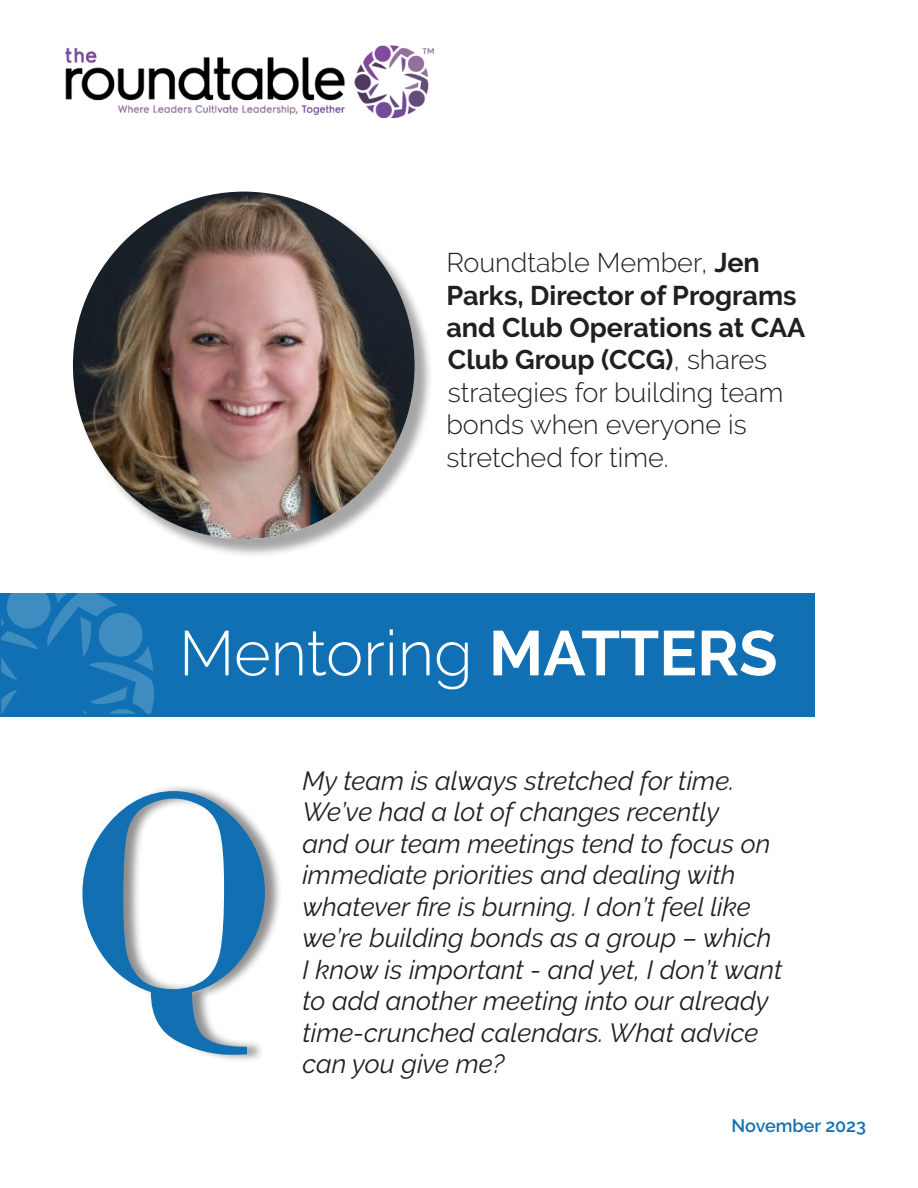
<style>
.page{position:relative;width:918px;height:1188px;background:#fff}
.page>*{position:absolute;margin:0;border:0;box-sizing:border-box;transform-origin:0 0}
.t1{font:300px "Bodoni";color:#1270b2}
.t2{font:300 63px "Raleway";color:#fff}
.t3{font:300 27px/32.4px "Raleway";color:#221f1f}
.t4{font:italic 26.25px/31.5px "Raleway";color:#221f1f}
.t5{font:600 18px "Raleway";color:#1270b2}
.s1{font-weight:700}
</style>
<div class="page">
<div style="left:0;top:593px;width:814px;height:123px;background:#1170b3"></div>
<div style="left:85px;top:783px;width:199px;height:280px;background:#221f1f;opacity:.5"></div>
<svg style="left:1px;top:593px;width:153px;height:121px"></svg>
<img style="left:65px;top:45px;width:369px;height:74px">
<div style="left:75px;top:194px;width:358px;height:364px;background:#221f1f;opacity:.4"></div>
<img style="left:73px;top:192px;width:342px;height:347px">
<p class="t3" style="left:446px;top:249px;width:361px">Roundtable Member, <span class="s1">Jen<br>Parks, Director of Programs and Club Operations at CAA<br>Club Group (CCG)</span>, shares strategies for building team bonds when everyone is stretched for time.</p>
<h2 class="t2" style="left:179px;top:629px;width:600px">Mentoring <span class="s1">MATTERS</span></h2>
<h1 class="t1" style="left:68px;top:791px;width:214px">Q</h1>
<p class="t4" style="left:302px;top:767px;width:482px">My team is always stretched for time.<br>We’ve had a lot of changes recently<br>and our team meetings tend to focus on immediate priorities and dealing with whatever 昀椀re is burning. I don’t feel like we’re building bonds as a group – which I know is important - and yet, I don’t want to add another meeting into our already time-crunched calendars. What advice can you give me?</p>
<p class="t5" style="left:732px;top:1119px;width:136px">November 2023</p>
</div>
